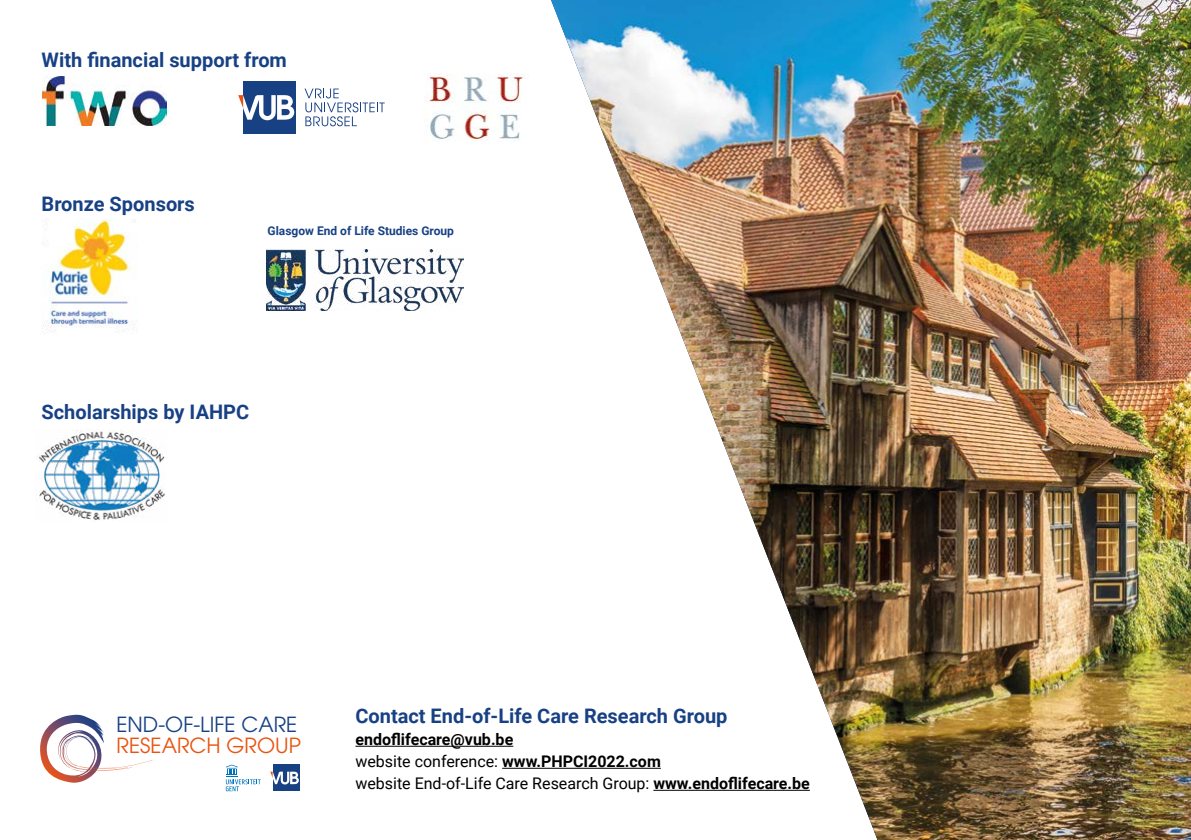
<style>
.page{position:relative;width:1191px;height:840px;background:#fff}
.page>*{position:absolute;margin:0;border:0;box-sizing:border-box;transform-origin:0 0}
.t1{font:20.8px "Avant Garde LT";color:#184184}
.t2{font:20.8px "Avant Garde LT";color:#e9530e}
.t3{font:700 20px "Roboto";color:#184184}
.t4{font:700 16px/22px "Roboto";color:#000}
.t5{font:700 12px "Roboto";color:#184184}
.s1{font-weight:400}
</style>
<div class="page">
<img style="left:551px;top:0;width:640px;height:839px">
<hr style="left:355px;top:745px;width:158px;height:1px;background:#000">
<hr style="left:502px;top:767px;width:159px;height:1px;background:#000">
<hr style="left:653px;top:789px;width:157px;height:1px;background:#000">
<svg style="left:40px;top:714px;width:113px;height:69px"></svg>
<div style="left:273px;top:764px;width:26px;height:26px;background:#184184"></div>
<svg style="left:270px;top:771px;width:29px;height:13px"></svg>
<svg style="left:226px;top:764px;width:35px;height:26px"></svg>
<img style="left:43px;top:77px;width:124px;height:48px">
<div style="left:243px;top:81px;width:53px;height:53px;background:#184184"></div>
<svg style="left:304px;top:88px;width:81px;height:38px"></svg>
<svg style="left:238px;top:95px;width:56px;height:25px"></svg>
<img style="left:424px;top:73px;width:105px;height:68px">
<img style="left:37px;top:430px;width:128px;height:90px">
<img style="left:42px;top:219px;width:95px;height:114px">
<img style="left:266px;top:249px;width:198px;height:61px">
<p class="t3" style="left:42px;top:46px;width:247px">With financial support from</p>
<p class="t3" style="left:42px;top:190px;width:155px">Bronze Sponsors</p>
<p class="t5" style="left:268px;top:222px;width:188px">Glasgow End of Life Studies Group</p>
<p class="t3" style="left:42px;top:398px;width:209px">Scholarships by IAHPC</p>
<h1 class="t1" style="left:116px;top:711px;width:182px">END-OF-LIFE CARE</h1>
<h1 class="t2" style="left:116px;top:733px;width:186px">RESEARCH GROUP</h1>
<p class="t3" style="left:355px;top:701px;width:373px">Contact End-of-Life Care Research Group</p>
<p class="t4" style="left:355px;top:727px;width:456px">endoflifecare@vub.be<br><span class="s1">website conference:</span> www.PHPCI2022.com<br><span class="s1">website End-of-Life Care Research Group:</span> www.endoflifecare.be</p>
</div>
